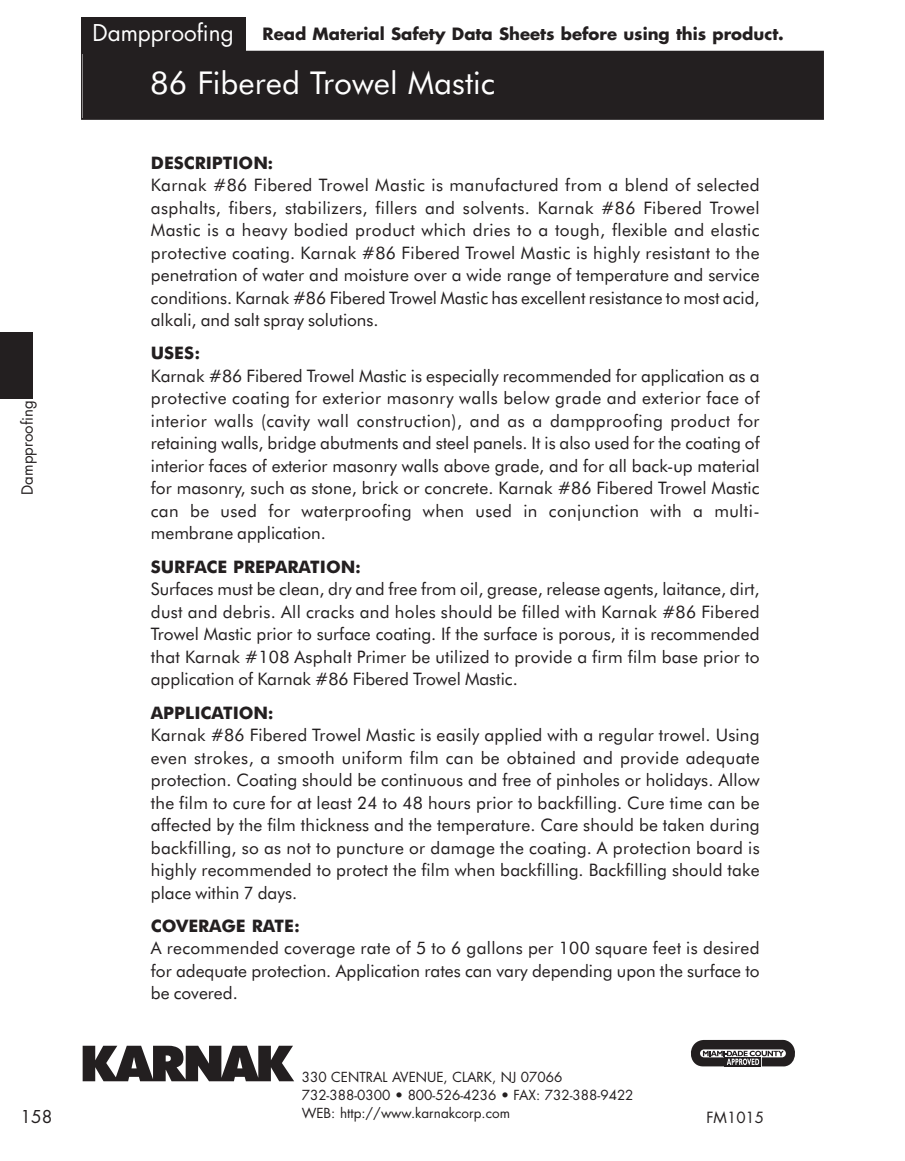
<style>
.page{position:relative;width:905px;height:1161px;background:#fff}
.page>*{position:absolute;margin:0;border:0;box-sizing:border-box;transform-origin:0 0}
.t1{font:31.5px "Futura BT";color:#fff}
.t2{font:22.5px "Futura";color:#fff}
.t3{font:17.25px/22.5px "Futura BT";color:#231f20;text-align:justify}
.t4{font:700 17.25px "Futura BT";color:#231f20}
.t5{font:17.25px "Futura";color:#231f20}
.t6{font:700 16.5px "Futura";color:#231f20}
.t7{font:15px "Futura";color:#231f20}
.t8{font:13.5px/17.7px "Futura";color:#231f20}
</style>
<div class="page">
<div style="left:82px;top:52px;width:740px;height:66px;background:#231f20"></div>
<div style="left:81px;top:51px;width:743px;height:69px;border:2px solid #231f20"></div>
<svg style="left:83px;top:1046px;width:211px;height:35px"></svg>
<div style="left:81px;top:18px;width:164px;height:36px;background:#231f20"></div>
<div style="left:0;top:332px;width:33px;height:66px;background:#231f20"></div>
<svg style="left:691px;top:1040px;width:104px;height:26px;background:#575455"></svg>
<p class="t7" style="left:20px;top:495px;width:96px;rotate:-90deg">Dampproofing</p>
<p class="t5" style="left:21px;top:1109px;width:33px">158</p>
<h2 class="t2" style="left:92px;top:23px;width:143px">Dampproofing</h2>
<p class="t6" style="left:262px;top:26px;width:523px">Read Material Safety Data Sheets before using this product.</p>
<h1 class="t1" style="left:150px;top:70px;width:346px">86 Fibered Trowel Mastic</h1>
<p class="t4" style="left:151px;top:156px;width:124px">DESCRIPTION:</p>
<p class="t3" style="left:151px;top:175px;width:610px">Karnak #86 Fibered Trowel Mastic is manufactured from a blend of selected asphalts, fibers, stabilizers, fillers and solvents. Karnak #86 Fibered Trowel Mastic is a heavy bodied product which dries to a tough, flexible and elastic protective coating. Karnak #86 Fibered Trowel Mastic is highly resistant to the penetration of water and moisture over a wide range of temperature and service conditions. Karnak #86 Fibered Trowel Mastic has excellent resistance to most acid, alkali, and salt spray solutions.</p>
<p class="t4" style="left:151px;top:346px;width:51px">USES:</p>
<p class="t3" style="left:151px;top:366px;width:610px">Karnak #86 Fibered Trowel Mastic is especially recommended for application as a protective coating for exterior masonry walls below grade and exterior face of interior walls (cavity wall construction), and as a dampproofing product for retaining walls, bridge abutments and steel panels. It is also used for the coating of interior faces of exterior masonry walls above grade, and for all back-up material for masonry, such as stone, brick or concrete. Karnak #86 Fibered Trowel Mastic can be used for waterproofing when used in conjunction with a multi&shy;membrane application.</p>
<p class="t4" style="left:151px;top:560px;width:211px">SURFACE PREPARATION:</p>
<p class="t3" style="left:151px;top:579px;width:610px">Surfaces must be clean, dry and free from oil, grease, release agents, laitance, dirt, dust and debris. All cracks and holes should be filled with Karnak #86 Fibered Trowel Mastic prior to surface coating. If the surface is porous, it is recommended that Karnak #108 Asphalt Primer be utilized to provide a firm film base prior to application of Karnak #86 Fibered Trowel Mastic.</p>
<p class="t4" style="left:151px;top:705px;width:124px">APPLICATION:</p>
<p class="t3" style="left:151px;top:725px;width:610px">Karnak #86 Fibered Trowel Mastic is easily applied with a regular trowel. Using even strokes, a smooth uniform film can be obtained and provide adequate protection. Coating should be continuous and free of pinholes or holidays. Allow the film to cure for at least 24 to 48 hours prior to backfilling. Cure time can be affected by the film thickness and the temperature. Care should be taken during backfilling, so as not to puncture or damage the coating. A protection board is highly recommended to protect the film when backfilling. Backfilling should take place within 7 days.</p>
<p class="t4" style="left:151px;top:919px;width:151px">COVERAGE RATE:</p>
<p class="t3" style="left:151px;top:938px;width:610px">A recommended coverage rate of 5 to 6 gallons per 100 square feet is desired for adequate protection. Application rates can vary depending upon the surface to be covered.</p>
<p class="t8" style="left:302px;top:1070px;width:333px">330 CENTRAL AVENUE, CLARK, NJ 07066<br>732-388-0300 • 800-526-4236 • FAX: 732-388-9422<br>WEB: http://www.karnakcorp.com</p>
<p class="t7" style="left:706px;top:1111px;width:59px">FM1015</p>
</div>
